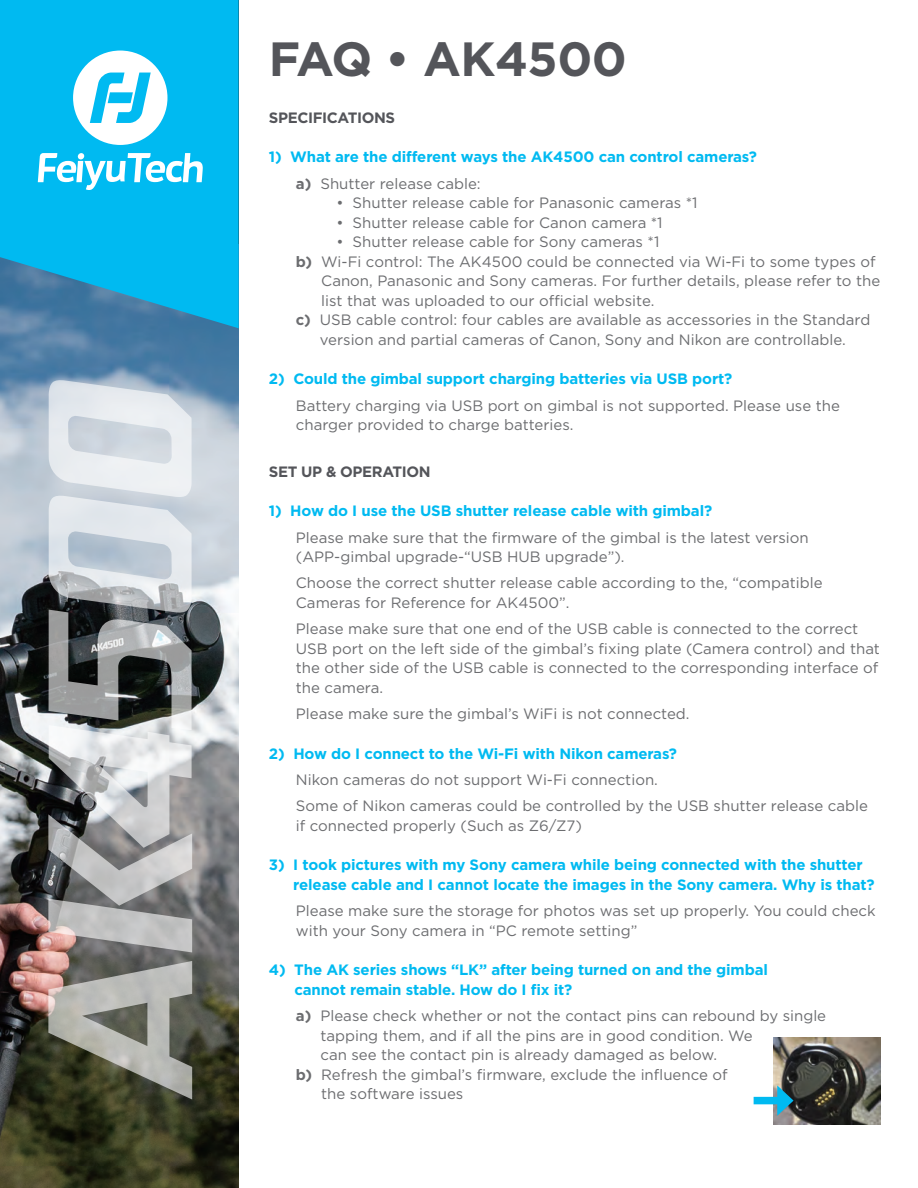
<style>
.page{position:relative;width:918px;height:1188px;background:#fff}
.page>*{position:absolute;margin:0;border:0;box-sizing:border-box;transform-origin:0 0}
.t1{font:700 48px "Gotham";letter-spacing:-.01em;color:#54555a}
.t2{font:15px/19.5px "Gotham";color:#6c6d70}
.t3{font:700 15px/19.5px "Gotham";letter-spacing:-.01em;color:#00baf1}
.t4{font:700 15px "Gotham";letter-spacing:-.025em;color:#54555a}
.s1{font-weight:700}
</style>
<div class="page">
<img style="left:0;top:328px;width:239px;height:860px">
<svg style="left:48px;top:961px;width:144px;height:139px;background:#85857b"></svg>
<svg style="left:48px;top:380px;width:144px;height:572px;background:#acafb3"></svg>
<svg style="left:0;top:0;width:239px;height:328px;background:#09b1e6"></svg>
<svg style="left:73px;top:51px;width:94px;height:94px"></svg>
<svg style="left:38px;top:153px;width:165px;height:37px"></svg>
<img style="left:774px;top:1038px;width:106px;height:86px">
<div style="left:754px;top:1097px;width:30px;height:7px;background:#00baf1"></div>
<svg style="left:777px;top:1085px;width:17px;height:31px"></svg>
<p class="t1" style="left:269px;top:27px;width:360px">FAQ • AK4500</p>
<p class="t4" style="left:269px;top:107px;width:128px">SPECIFICATIONS</p>
<p class="t3" style="left:269px;top:147px;width:489px">1) What are the different ways the AK4500 can control cameras?</p>
<p class="t2" style="left:296px;top:173px;width:186px"><span class="s1">a)</span> Shutter release cable:</p>
<p class="t2" style="left:336px;top:193px;width:363px">• Shutter release cable for Panasonic cameras *1</p>
<p class="t2" style="left:336px;top:212px;width:328px">• Shutter release cable for Canon camera *1</p>
<p class="t2" style="left:336px;top:232px;width:324px">• Shutter release cable for Sony cameras *1</p>
<p class="t2" style="left:321px;top:251px;width:560px;text-indent:-25px"><span class="s1">b)</span> Wi-Fi control: The AK4500 could be connected via Wi-Fi to some types of<br>Canon, Panasonic and Sony cameras. For further details, please refer to the list that was uploaded to our official website.</p>
<p class="t2" style="left:296px;top:310px;width:576px;text-align:center"><span class="s1">c)</span> USB cable control: four cables are available as accessories in the Standard version and partial cameras of Canon, Sony and Nikon are controllable.</p>
<p class="t3" style="left:269px;top:369px;width:465px">2) Could the gimbal support charging batteries via USB port?</p>
<p class="t2" style="left:296px;top:395px;width:546px">Battery charging via USB port on gimbal is not supported. Please use the charger provided to charge batteries.</p>
<p class="t4" style="left:269px;top:461px;width:163px">SET UP &amp; OPERATION</p>
<p class="t3" style="left:269px;top:501px;width:445px">1) How do I use the USB shutter release cable with gimbal?</p>
<p class="t2" style="left:296px;top:527px;width:514px">Please make sure that the firmware of the gimbal is the latest version (APP-gimbal upgrade-“USB HUB upgrade”).</p>
<p class="t2" style="left:296px;top:573px;width:528px">Choose the correct shutter release cable according to the, “compatible<br>Cameras for Reference for AK4500”.</p>
<p class="t2" style="left:296px;top:619px;width:586px">Please make sure that one end of the USB cable is connected to the correct USB port on the left side of the gimbal’s fixing plate (Camera control) and that the other side of the USB cable is connected to the corresponding interface of the camera.</p>
<p class="t2" style="left:296px;top:704px;width:395px">Please make sure the gimbal’s WiFi is not connected.</p>
<p class="t3" style="left:269px;top:744px;width:410px">2) How do I connect to the Wi-Fi with Nikon cameras?</p>
<p class="t2" style="left:296px;top:770px;width:364px">Nikon cameras do not support Wi-Fi connection.</p>
<p class="t2" style="left:296px;top:796px;width:574px">Some of Nikon cameras could be controlled by the USB shutter release cable if connected properly (Such as Z6/Z7)</p>
<p class="t3" style="left:293px;top:855px;width:583px;text-indent:-24px">3) I took pictures with my Sony camera while being connected with the shutter release cable and I cannot locate the images in the Sony camera. Why is that?</p>
<p class="t2" style="left:296px;top:901px;width:581px">Please make sure the storage for photos was set up properly. You could check with your Sony camera in “PC remote setting”</p>
<p class="t3" style="left:294px;top:960px;width:475px;text-indent:-25px">4) The AK series shows “LK” after being turned on and the gimbal cannot remain stable. How do I fix it?</p>
<p class="t2" style="left:320px;top:1006px;width:507px;text-indent:-25px"><span class="s1">a)</span> Please check whether or not the contact pins can rebound by single tapping them, and if all the pins are in good condition. We<br>can see the contact pin is already damaged as below.</p>
<p class="t2" style="left:321px;top:1064px;width:408px;text-indent:-25px"><span class="s1">b)</span> Refresh the gimbal’s firmware, exclude the influence of the software issues</p>
</div>
